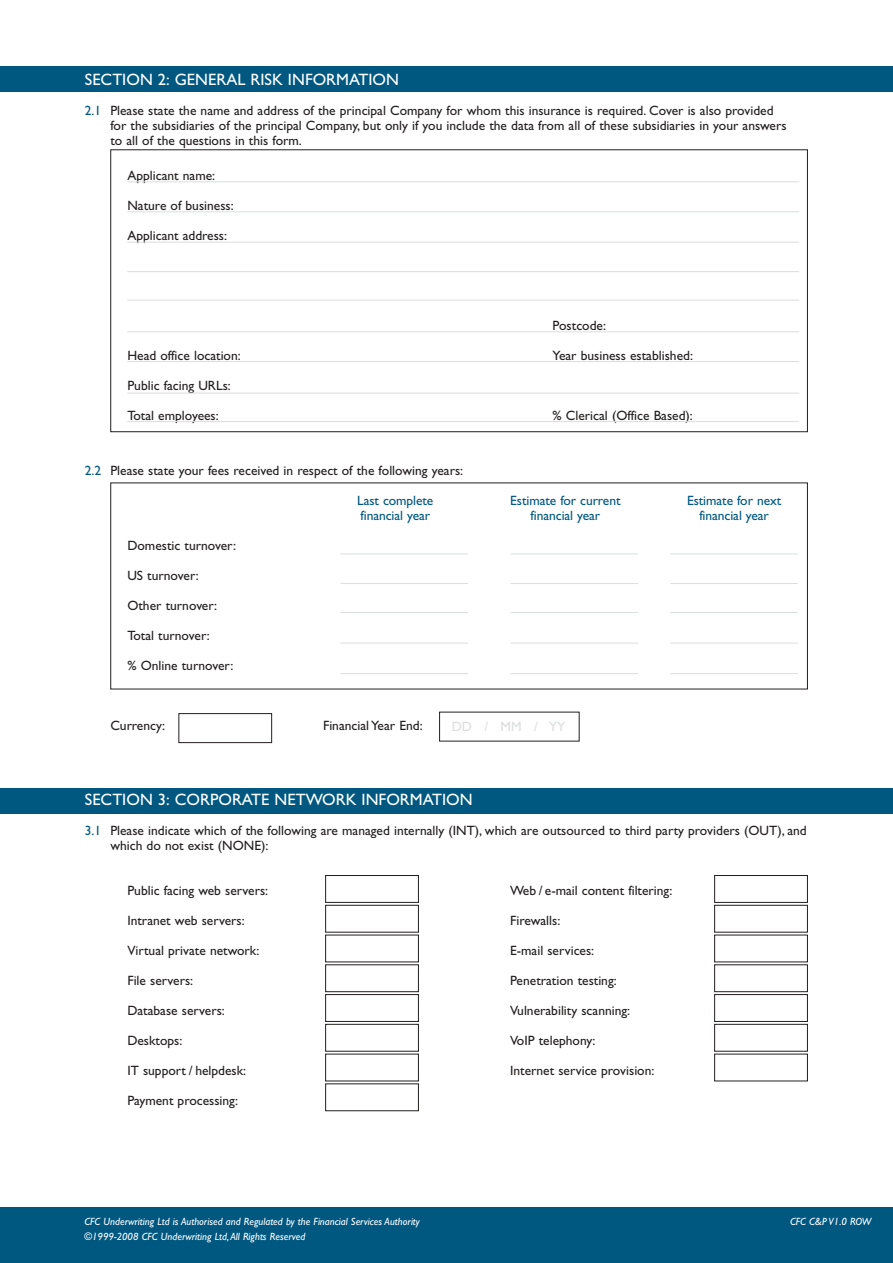
<style>
.page{position:relative;width:893px;height:1263px;background:#fff}
.page>*{position:absolute;margin:0;border:0;box-sizing:border-box;transform-origin:0 0}
.t1{font:16.5px "Gill Sans";color:#fff}
.t2{font:13.5px/15px "Gill Sans";color:#231f20}
.t3{font:13.5px "Gill Sans";letter-spacing:-.005em;color:#005881}
.t4{font:13.5px "Gill Sans";color:#dcddde}
.t5{font:italic 10.5px/15px "Gill Sans";color:#fff}
.s1{color:#005881}
</style>
<div class="page">
<div style="left:0;top:66px;width:893px;height:26px;background:#005881"></div>
<div style="left:0;top:788px;width:893px;height:25px;background:#005881"></div>
<div style="left:0;top:1208px;width:893px;height:55px;background:#005881"></div>
<hr style="left:127px;top:211px;width:672px;height:1px;background:#dcddde">
<hr style="left:127px;top:271px;width:672px;height:1px;background:#dcddde">
<hr style="left:127px;top:300px;width:672px;height:1px;background:#dcddde">
<hr style="left:127px;top:331px;width:672px;height:1px;background:#dcddde">
<hr style="left:127px;top:361px;width:672px;height:1px;background:#dcddde">
<hr style="left:127px;top:393px;width:672px;height:1px;background:#dcddde">
<hr style="left:127px;top:421px;width:672px;height:1px;background:#dcddde">
<hr style="left:127px;top:181px;width:672px;height:1px;background:#dcddde">
<hr style="left:127px;top:242px;width:672px;height:1px;background:#dcddde">
<svg style="left:110px;top:482px;width:698px;height:630px"></svg>
<hr style="left:340px;top:554px;width:128px;height:1px;background:#dcddde">
<hr style="left:511px;top:554px;width:127px;height:1px;background:#dcddde">
<hr style="left:670px;top:554px;width:128px;height:1px;background:#dcddde">
<hr style="left:340px;top:583px;width:128px;height:1px;background:#dcddde">
<hr style="left:511px;top:583px;width:127px;height:1px;background:#dcddde">
<hr style="left:670px;top:583px;width:128px;height:1px;background:#dcddde">
<hr style="left:340px;top:612px;width:128px;height:1px;background:#dcddde">
<hr style="left:511px;top:612px;width:127px;height:1px;background:#dcddde">
<hr style="left:670px;top:612px;width:128px;height:1px;background:#dcddde">
<hr style="left:340px;top:643px;width:128px;height:1px;background:#dcddde">
<hr style="left:511px;top:643px;width:127px;height:1px;background:#dcddde">
<hr style="left:670px;top:643px;width:128px;height:1px;background:#dcddde">
<hr style="left:340px;top:673px;width:128px;height:1px;background:#dcddde">
<hr style="left:511px;top:673px;width:127px;height:1px;background:#dcddde">
<hr style="left:670px;top:673px;width:128px;height:1px;background:#dcddde">
<p class="t1" style="left:85px;top:74px;width:316px">SECTION 2: GENERAL RISK INFORMATION</p>
<p class="t2" style="left:110px;top:105px;width:678px;text-indent:-26px"><span class="s1">2.1</span> Please state the name and address of the principal Company for whom this insurance is required. Cover is also provided for the subsidiaries of the principal Company, but only if you include the data from all of these subsidiaries in your answers to all of the questions in this form.</p>
<p class="t2" style="left:127px;top:169px;width:89px">Applicant name:</p>
<p class="t2" style="left:127px;top:199px;width:108px">Nature of business:</p>
<p class="t2" style="left:127px;top:229px;width:101px">Applicant address:</p>
<p class="t2" style="left:553px;top:319px;width:55px">Postcode:</p>
<p class="t2" style="left:127px;top:349px;width:115px">Head office location:</p>
<p class="t2" style="left:553px;top:349px;width:142px">Year business established:</p>
<p class="t2" style="left:127px;top:379px;width:105px">Public facing URLs:</p>
<p class="t2" style="left:127px;top:409px;width:93px">Total employees:</p>
<p class="t2" style="left:553px;top:409px;width:142px">% Clerical (Office Based):</p>
<p class="t2" style="left:85px;top:465px;width:380px"><span class="s1">2.2</span> Please state your fees received in respect of the following years:</p>
<p class="t3" style="left:357px;top:496px;width:78px">Last complete</p>
<p class="t3" style="left:510px;top:496px;width:112px">Estimate for current</p>
<p class="t3" style="left:687px;top:496px;width:96px">Estimate for next</p>
<p class="t3" style="left:360px;top:511px;width:71px">financial year</p>
<p class="t3" style="left:530px;top:511px;width:71px">financial year</p>
<p class="t3" style="left:699px;top:511px;width:71px">financial year</p>
<p class="t2" style="left:127px;top:540px;width:110px">Domestic turnover:</p>
<p class="t2" style="left:127px;top:570px;width:73px">US turnover:</p>
<p class="t2" style="left:127px;top:600px;width:91px">Other turnover:</p>
<p class="t2" style="left:127px;top:630px;width:84px">Total turnover:</p>
<p class="t2" style="left:127px;top:660px;width:108px">% Online turnover:</p>
<p class="t2" style="left:110px;top:720px;width:56px">Currency:</p>
<p class="t2" style="left:323px;top:720px;width:101px">Financial Year End:</p>
<p class="t4" style="left:452px;top:722px;width:115px">DD / MM / YY</p>
<p class="t1" style="left:85px;top:794px;width:389px">SECTION 3: CORPORATE NETWORK INFORMATION</p>
<p class="t2" style="left:110px;top:825px;width:698px;text-indent:-26px"><span class="s1">3.1</span> Please indicate which of the following are managed internally (INT), which are outsourced to third party providers (OUT), and which do not exist (NONE):</p>
<p class="t2" style="left:127px;top:885px;width:142px">Public facing web servers:</p>
<p class="t2" style="left:510px;top:885px;width:164px">Web / e-mail content filtering:</p>
<p class="t2" style="left:127px;top:915px;width:119px">Intranet web servers:</p>
<p class="t2" style="left:510px;top:915px;width:52px">Firewalls:</p>
<p class="t2" style="left:127px;top:945px;width:133px">Virtual private network:</p>
<p class="t2" style="left:510px;top:945px;width:86px">E-mail services:</p>
<p class="t2" style="left:127px;top:975px;width:67px">File servers:</p>
<p class="t2" style="left:510px;top:975px;width:108px">Penetration testing:</p>
<p class="t2" style="left:127px;top:1005px;width:99px">Database servers:</p>
<p class="t2" style="left:510px;top:1005px;width:122px">Vulnerability scanning:</p>
<p class="t2" style="left:127px;top:1035px;width:57px">Desktops:</p>
<p class="t2" style="left:510px;top:1035px;width:87px">VoIP telephony:</p>
<p class="t2" style="left:127px;top:1065px;width:120px">IT support / helpdesk:</p>
<p class="t2" style="left:510px;top:1065px;width:146px">Internet service provision:</p>
<p class="t2" style="left:127px;top:1095px;width:112px">Payment processing:</p>
<p class="t5" style="left:84px;top:1215px;width:337px">CFC Underwriting Ltd is Authorised and Regulated by the Financial Services Authority ©1999-2008 CFC Underwriting Ltd,All Rights Reserved</p>
<p class="t5" style="left:790px;top:1215px;width:83px">CFC C&amp;P V1.0 ROW</p>
</div>
